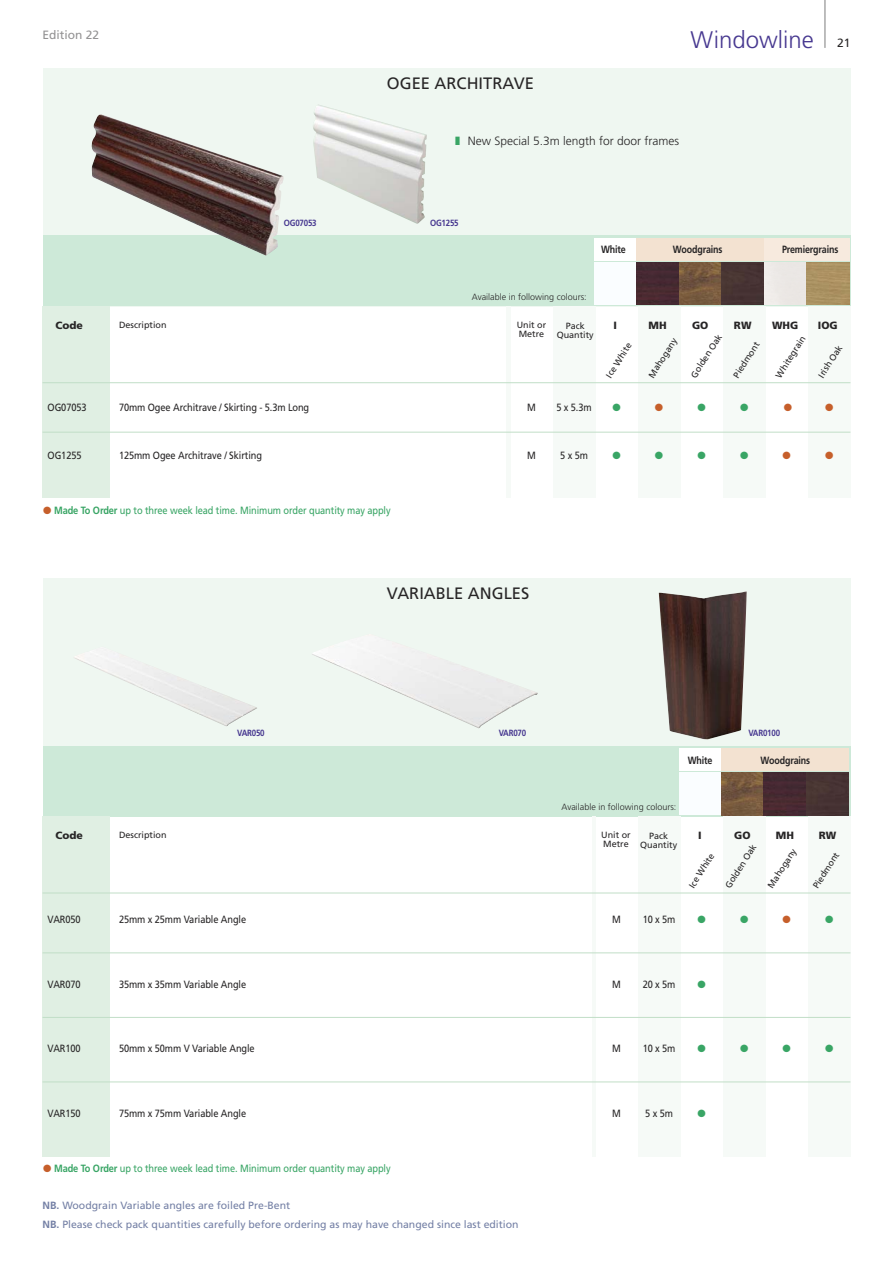
<style>
.page{position:relative;width:893px;height:1263px;background:#fff}
.page>*{position:absolute;margin:0;border:0;box-sizing:border-box;transform-origin:0 0}
.t1{font:300 24px "Frutiger";color:#473890}
.t2{font:16.5px "Frutiger";color:#272526}
.t3{font:300 12px "Frutiger";color:#272526}
.t4{font:12px "Frutiger";color:#939293}
.t5{font:10.5px "Frutiger";letter-spacing:-.01em;color:#272526;scale:.88 1}
.t6{font:10.5px "Frutiger";color:#7480a5}
.t7{font:10.5px "Frutiger";letter-spacing:-.01em;color:#39a565;scale:.88 1}
.t8{font:700 10.5px "Frutiger";letter-spacing:-.015em;color:#272526;scale:.85 1}
.t9{font:900 10.5px "Frutiger";color:#272526}
.t10{font:10.5px "Zapf Dingbats ITC";color:#39a565}
.t11{font:10.5px "Zapf Dingbats ITC";color:#c65f2b}
.t12{font:9px/9px "Frutiger";color:#272526}
.t13{font:300 9px "Frutiger";color:#272526}
.t14{font:700 9px "Frutiger";letter-spacing:-.025em;color:#473890;scale:.88 1}
.s1{font-weight:400;font-size:12px;color:#272526}
.s2{color:#c65f2b}
.s3{font-weight:700}
</style>
<div class="page">
<hr style="left:824px;top:0;width:2px;height:48px;background:#a8a8a8">
<div style="left:43px;top:68px;width:807px;height:238px;background:#eff7f1"></div>
<div style="left:43px;top:236px;width:807px;height:70px;background:#cde9d8"></div>
<div style="left:594px;top:238px;width:42px;height:22px;background:#fff"></div>
<div style="left:636px;top:238px;width:128px;height:22px;background:#f3e2d1"></div>
<div style="left:43px;top:306px;width:67px;height:191px;background:#e0efe3"></div>
<hr style="left:506px;top:306px;width:4px;height:191px;background:#f6faf7">
<div style="left:553px;top:306px;width:42px;height:191px;background:#f6faf7"></div>
<div style="left:638px;top:306px;width:42px;height:191px;background:#f6faf7"></div>
<div style="left:723px;top:306px;width:42px;height:191px;background:#f6faf7"></div>
<div style="left:808px;top:306px;width:42px;height:191px;background:#f6faf7"></div>
<hr style="left:43px;top:432px;width:807px;height:1px;background:#c1dec7">
<hr style="left:43px;top:382px;width:807px;height:1px;background:#c1dec7">
<div style="left:764px;top:238px;width:85px;height:22px;background:#f7eade"></div>
<div style="left:594px;top:262px;width:42px;height:43px;background:#fafdff"></div>
<img style="left:679px;top:262px;width:42px;height:43px">
<div style="left:636px;top:262px;width:43px;height:43px;background:#462932"></div>
<div style="left:721px;top:262px;width:43px;height:43px;background:#473333"></div>
<img style="left:397px;top:144px;width:29px;height:80px">
<div style="left:43px;top:578px;width:807px;height:238px;background:#eff7f1"></div>
<div style="left:43px;top:746px;width:807px;height:70px;background:#cde9d8"></div>
<div style="left:679px;top:748px;width:42px;height:23px;background:#fff"></div>
<div style="left:721px;top:748px;width:128px;height:23px;background:#f3e2d1"></div>
<div style="left:43px;top:816px;width:67px;height:341px;background:#e0efe3"></div>
<hr style="left:592px;top:816px;width:3px;height:341px;background:#f6faf7">
<div style="left:638px;top:816px;width:42px;height:341px;background:#f6faf7"></div>
<div style="left:723px;top:816px;width:42px;height:341px;background:#f6faf7"></div>
<div style="left:808px;top:816px;width:42px;height:341px;background:#f6faf7"></div>
<hr style="left:43px;top:952px;width:807px;height:1px;background:#c1dec7">
<hr style="left:43px;top:1017px;width:807px;height:1px;background:#c1dec7">
<hr style="left:43px;top:1081px;width:807px;height:1px;background:#c1dec7">
<hr style="left:43px;top:892px;width:807px;height:1px;background:#c1dec7">
<div style="left:679px;top:772px;width:42px;height:43px;background:#fafdff"></div>
<img style="left:721px;top:772px;width:43px;height:43px">
<div style="left:764px;top:772px;width:42px;height:43px;background:#462932"></div>
<div style="left:806px;top:772px;width:43px;height:43px;background:#473333"></div>
<img style="left:75px;top:651px;width:182px;height:75px">
<img style="left:312px;top:634px;width:226px;height:94px">
<img style="left:91px;top:114px;width:193px;height:142px">
<img style="left:659px;top:591px;width:88px;height:148px">
<div style="left:764px;top:262px;width:42px;height:43px;background:#ebe7e5"></div>
<div style="left:806px;top:262px;width:43px;height:43px;background:#ac9262"></div>
<p class="t4" style="left:43px;top:28px;width:58px">Edition 22</p>
<h2 class="t2" style="left:387px;top:73px;width:149px">OGEE ARCHITRAVE</h2>
<h1 class="t1" style="left:691px;top:26px;width:161px">Windowline <span class="s1">21</span></h1>
<p class="t3" style="left:468px;top:134px;width:213px">New Special 5.3m length for door frames</p>
<p class="t9" style="left:56px;top:321px;width:29px">Code</p>
<p class="t14" style="left:284px;top:217px;width:39px">OG07053</p>
<p class="t14" style="left:430px;top:217px;width:34px">OG1255</p>
<p class="t13" style="left:472px;top:291px;width:116px">Available in following colours:</p>
<p class="t8" style="left:601px;top:243px;width:31px">White</p>
<p class="t8" style="left:673px;top:243px;width:60px">Woodgrains</p>
<p class="t8" style="left:782px;top:243px;width:68px">Premiergrains</p>
<p class="t12" style="left:119px;top:320px;width:49px">Description</p>
<p class="t12" style="left:517px;top:320px;width:31px">Unit or<br>Metre</p>
<p class="t12" style="left:566px;top:321px;width:21px">Pack</p>
<p class="t9" style="left:613px;top:321px;width:5px">I</p>
<p class="t9" style="left:649px;top:321px;width:20px">MH</p>
<p class="t9" style="left:692px;top:321px;width:18px">GO</p>
<p class="t9" style="left:734px;top:321px;width:19px">RW</p>
<p class="t9" style="left:772px;top:321px;width:28px">WHG</p>
<p class="t9" style="left:818px;top:321px;width:21px">IOG</p>
<p class="t12" style="left:557px;top:330px;width:39px">Quantity</p>
<p class="t12" style="left:604px;top:375px;width:41px;rotate:-58deg">Ice White</p>
<p class="t12" style="left:647px;top:375px;width:46px;rotate:-58deg">Mahogany</p>
<p class="t12" style="left:689px;top:375px;width:52px;rotate:-58deg">Golden Oak</p>
<p class="t12" style="left:732px;top:375px;width:42px;rotate:-58deg">Piedmont</p>
<p class="t12" style="left:774px;top:375px;width:49px;rotate:-58deg">Whitegrain</p>
<p class="t12" style="left:817px;top:375px;width:39px;rotate:-58deg">Irish Oak</p>
<p class="t5" style="left:48px;top:401px;width:46px">OG07053</p>
<p class="t5" style="left:119px;top:401px;width:218px">70mm Ogee Architrave / Skirting - 5.3m Long</p>
<p class="t5" style="left:527px;top:401px;width:11px">M</p>
<p class="t5" style="left:556px;top:401px;width:42px">5 x 5.3m</p>
<p class="t10" style="left:612px;top:404px;width:10px">●</p>
<p class="t11" style="left:655px;top:404px;width:10px">●</p>
<p class="t10" style="left:697px;top:404px;width:10px">●</p>
<p class="t10" style="left:740px;top:404px;width:10px">●</p>
<p class="t11" style="left:784px;top:404px;width:10px">●</p>
<p class="t11" style="left:825px;top:404px;width:10px">●</p>
<p class="t5" style="left:48px;top:449px;width:40px">OG1255</p>
<p class="t5" style="left:119px;top:449px;width:164px">125mm Ogee Architrave / Skirting</p>
<p class="t5" style="left:527px;top:449px;width:11px">M</p>
<p class="t5" style="left:560px;top:449px;width:33px">5 x 5m</p>
<p class="t10" style="left:612px;top:451px;width:10px">●</p>
<p class="t10" style="left:655px;top:451px;width:10px">●</p>
<p class="t10" style="left:697px;top:451px;width:10px">●</p>
<p class="t10" style="left:740px;top:451px;width:10px">●</p>
<p class="t11" style="left:782px;top:451px;width:10px">●</p>
<p class="t11" style="left:825px;top:451px;width:10px">●</p>
<p class="t7" style="left:43px;top:504px;width:397px"><span class="s2">●</span> <span class="s3">Made To Order</span> up to three week lead time. Minimum order quantity may apply</p>
<h2 class="t2" style="left:387px;top:584px;width:144px">VARIABLE ANGLES</h2>
<p class="t14" style="left:237px;top:728px;width:33px">VAR050</p>
<p class="t14" style="left:499px;top:728px;width:33px">VAR070</p>
<p class="t14" style="left:748px;top:728px;width:38px">VAR0100</p>
<p class="t9" style="left:56px;top:831px;width:29px">Code</p>
<p class="t8" style="left:688px;top:754px;width:31px">White</p>
<p class="t8" style="left:760px;top:754px;width:60px">Woodgrains</p>
<p class="t13" style="left:561px;top:802px;width:116px">Available in following colours:</p>
<p class="t12" style="left:119px;top:830px;width:49px">Description</p>
<p class="t12" style="left:601px;top:830px;width:31px">Unit or<br>Metre</p>
<p class="t12" style="left:649px;top:831px;width:21px">Pack</p>
<p class="t9" style="left:698px;top:831px;width:5px">I</p>
<p class="t9" style="left:734px;top:831px;width:18px">GO</p>
<p class="t9" style="left:776px;top:831px;width:20px">MH</p>
<p class="t9" style="left:819px;top:831px;width:19px">RW</p>
<p class="t12" style="left:640px;top:840px;width:39px">Quantity</p>
<p class="t12" style="left:687px;top:885px;width:41px;rotate:-58deg">Ice White</p>
<p class="t12" style="left:724px;top:885px;width:52px;rotate:-58deg">Golden Oak</p>
<p class="t12" style="left:766px;top:885px;width:46px;rotate:-58deg">Mahogany</p>
<p class="t12" style="left:811px;top:885px;width:42px;rotate:-58deg">Piedmont</p>
<p class="t5" style="left:48px;top:913px;width:39px">VAR050</p>
<p class="t5" style="left:119px;top:913px;width:146px">25mm x 25mm Variable Angle</p>
<p class="t5" style="left:612px;top:913px;width:11px">M</p>
<p class="t5" style="left:643px;top:913px;width:39px">10 x 5m</p>
<p class="t10" style="left:697px;top:916px;width:10px">●</p>
<p class="t10" style="left:740px;top:916px;width:10px">●</p>
<p class="t11" style="left:782px;top:916px;width:10px">●</p>
<p class="t10" style="left:825px;top:916px;width:10px">●</p>
<p class="t5" style="left:48px;top:978px;width:39px">VAR070</p>
<p class="t5" style="left:119px;top:978px;width:146px">35mm x 35mm Variable Angle</p>
<p class="t5" style="left:612px;top:978px;width:11px">M</p>
<p class="t5" style="left:643px;top:978px;width:39px">20 x 5m</p>
<p class="t10" style="left:697px;top:980px;width:10px">●</p>
<p class="t5" style="left:48px;top:1042px;width:39px">VAR100</p>
<p class="t5" style="left:119px;top:1042px;width:156px">50mm x 50mm V Variable Angle</p>
<p class="t5" style="left:612px;top:1042px;width:11px">M</p>
<p class="t5" style="left:643px;top:1042px;width:39px">10 x 5m</p>
<p class="t10" style="left:697px;top:1045px;width:10px">●</p>
<p class="t10" style="left:740px;top:1045px;width:10px">●</p>
<p class="t10" style="left:782px;top:1045px;width:10px">●</p>
<p class="t10" style="left:825px;top:1045px;width:10px">●</p>
<p class="t5" style="left:48px;top:1107px;width:39px">VAR150</p>
<p class="t5" style="left:119px;top:1107px;width:146px">75mm x 75mm Variable Angle</p>
<p class="t5" style="left:612px;top:1107px;width:11px">M</p>
<p class="t5" style="left:645px;top:1107px;width:33px">5 x 5m</p>
<p class="t10" style="left:697px;top:1109px;width:10px">●</p>
<p class="t7" style="left:43px;top:1162px;width:397px"><span class="s2">●</span> <span class="s3">Made To Order</span> up to three week lead time. Minimum order quantity may apply</p>
<p class="t6" style="left:43px;top:1199px;width:249px"><span class="s3">NB.</span> Woodgrain Variable angles are foiled Pre-Bent</p>
<p class="t6" style="left:43px;top:1218px;width:478px"><span class="s3">NB.</span> Please check pack quantities carefully before ordering as may have changed since last edition</p>
</div>
